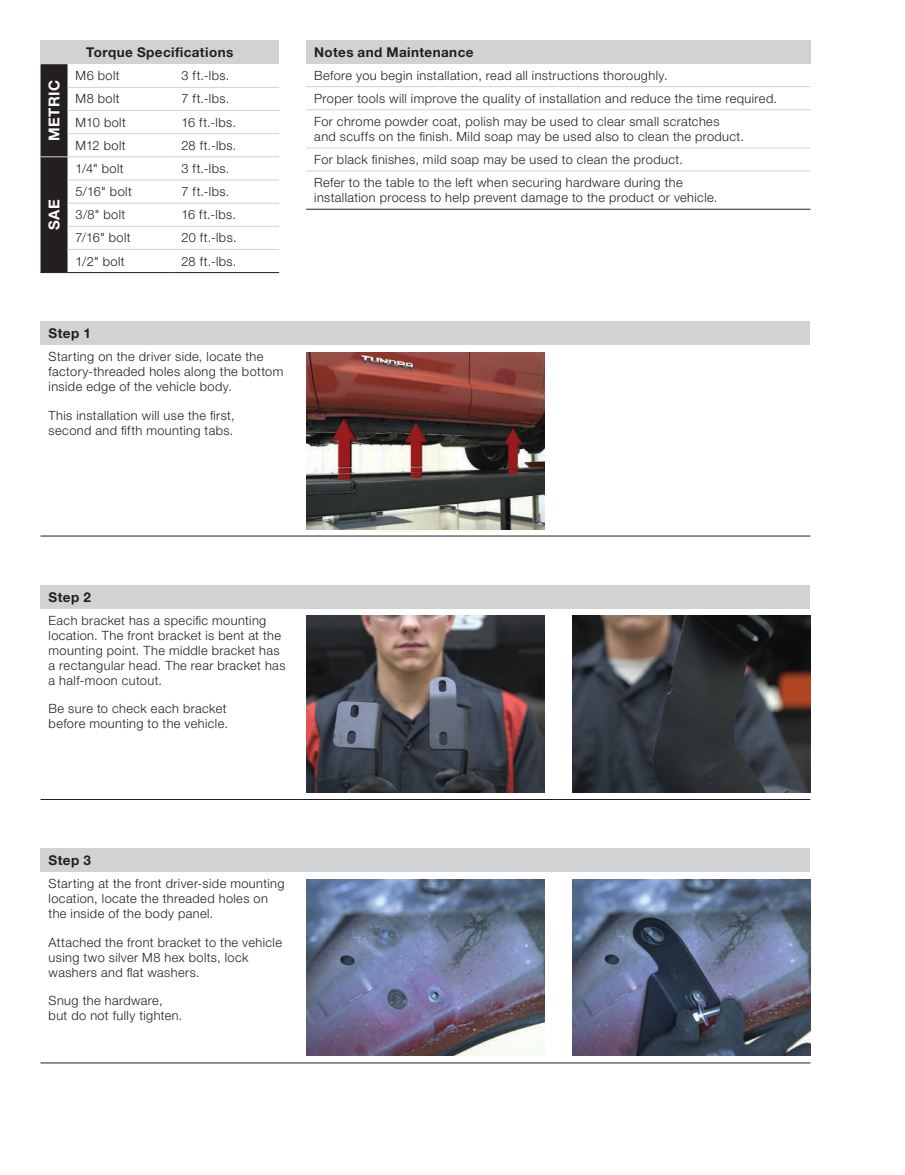
<style>
.page{position:relative;width:905px;height:1175px;background:#fff}
.page>*{position:absolute;margin:0;border:0;box-sizing:border-box;transform-origin:0 0}
.t1{font:700 15px "Helvetica Neue LT Std";letter-spacing:.02em;color:#fff}
.t2{font:700 13.5px "Helvetica Neue LT Std";letter-spacing:.03em;color:#231f20}
.t3{font:300 12.75px/15px "Helvetica Neue LT Std";letter-spacing:.03em;color:#231f20}
</style>
<div class="page">
<div style="left:40px;top:321px;width:770px;height:24px;background:#d1d2d4"></div>
<hr style="left:40px;top:535px;width:257px;height:1px;background:#231f20">
<hr style="left:297px;top:535px;width:257px;height:1px;background:#231f20">
<hr style="left:554px;top:535px;width:256px;height:1px;background:#231f20">
<img style="left:306px;top:352px;width:239px;height:177px">
<div style="left:40px;top:585px;width:770px;height:23px;background:#d1d2d4"></div>
<hr style="left:40px;top:799px;width:257px;height:1px;background:#231f20">
<hr style="left:297px;top:799px;width:257px;height:1px;background:#231f20">
<hr style="left:554px;top:799px;width:256px;height:1px;background:#231f20">
<img style="left:306px;top:615px;width:239px;height:177px">
<img style="left:572px;top:615px;width:238px;height:177px">
<div style="left:40px;top:848px;width:770px;height:24px;background:#d1d2d4"></div>
<hr style="left:40px;top:1062px;width:257px;height:1px;background:#231f20">
<hr style="left:297px;top:1062px;width:257px;height:1px;background:#231f20">
<hr style="left:554px;top:1062px;width:256px;height:1px;background:#231f20">
<img style="left:306px;top:879px;width:239px;height:176px">
<img style="left:572px;top:879px;width:238px;height:176px">
<div style="left:306px;top:40px;width:504px;height:24px;background:#d1d2d4"></div>
<hr style="left:306px;top:86px;width:504px;height:1px;background:#d1d2d4">
<hr style="left:306px;top:109px;width:504px;height:1px;background:#d1d2d4">
<hr style="left:306px;top:147px;width:504px;height:1px;background:#d1d2d4">
<hr style="left:306px;top:171px;width:504px;height:1px;background:#d1d2d4">
<hr style="left:306px;top:209px;width:504px;height:1px;background:#231f20">
<div style="left:40px;top:40px;width:239px;height:24px;background:#d1d2d4"></div>
<hr style="left:68px;top:156px;width:105px;height:1px;background:#d1d2d4">
<hr style="left:173px;top:156px;width:106px;height:1px;background:#d1d2d4">
<hr style="left:68px;top:87px;width:105px;height:1px;background:#d1d2d4">
<hr style="left:173px;top:87px;width:106px;height:1px;background:#d1d2d4">
<hr style="left:68px;top:180px;width:105px;height:1px;background:#d1d2d4">
<hr style="left:173px;top:180px;width:106px;height:1px;background:#d1d2d4">
<hr style="left:68px;top:110px;width:105px;height:1px;background:#d1d2d4">
<hr style="left:173px;top:110px;width:106px;height:1px;background:#d1d2d4">
<hr style="left:68px;top:203px;width:105px;height:1px;background:#d1d2d4">
<hr style="left:173px;top:203px;width:106px;height:1px;background:#d1d2d4">
<hr style="left:68px;top:133px;width:105px;height:1px;background:#d1d2d4">
<hr style="left:173px;top:133px;width:106px;height:1px;background:#d1d2d4">
<hr style="left:68px;top:226px;width:105px;height:1px;background:#d1d2d4">
<hr style="left:173px;top:226px;width:106px;height:1px;background:#d1d2d4">
<hr style="left:68px;top:249px;width:105px;height:1px;background:#d1d2d4">
<hr style="left:173px;top:249px;width:106px;height:1px;background:#d1d2d4">
<svg style="left:40px;top:64px;width:28px;height:209px"></svg>
<hr style="left:68px;top:272px;width:105px;height:1px;background:#231f20">
<hr style="left:173px;top:272px;width:106px;height:1px;background:#231f20">
<p class="t1" style="left:45px;top:141px;width:62px;rotate:-90deg">METRIC</p>
<p class="t1" style="left:45px;top:230px;width:32px;rotate:-90deg">SAE</p>
<p class="t2" style="left:86px;top:44px;width:148px">Torque Specifications</p>
<p class="t3" style="left:76px;top:68px;width:46px">M6 bolt</p>
<p class="t3" style="left:181px;top:68px;width:49px">3 ft.-lbs.</p>
<p class="t3" style="left:76px;top:91px;width:46px">M8 bolt</p>
<p class="t3" style="left:181px;top:91px;width:49px">7 ft.-lbs.</p>
<p class="t3" style="left:76px;top:114px;width:52px">M10 bolt</p>
<p class="t3" style="left:181px;top:114px;width:56px">16 ft.-lbs.</p>
<p class="t3" style="left:76px;top:137px;width:51px">M12 bolt</p>
<p class="t3" style="left:181px;top:137px;width:57px">28 ft.-lbs.</p>
<p class="t3" style="left:76px;top:161px;width:50px">1/4" bolt</p>
<p class="t3" style="left:181px;top:161px;width:49px">3 ft.-lbs.</p>
<p class="t3" style="left:76px;top:184px;width:58px">5/16" bolt</p>
<p class="t3" style="left:181px;top:184px;width:49px">7 ft.-lbs.</p>
<p class="t3" style="left:76px;top:207px;width:51px">3/8" bolt</p>
<p class="t3" style="left:181px;top:207px;width:56px">16 ft.-lbs.</p>
<p class="t3" style="left:76px;top:230px;width:57px">7/16" bolt</p>
<p class="t3" style="left:181px;top:230px;width:57px">20 ft.-lbs.</p>
<p class="t3" style="left:76px;top:253px;width:50px">1/2" bolt</p>
<p class="t3" style="left:181px;top:253px;width:57px">28 ft.-lbs.</p>
<p class="t2" style="left:49px;top:325px;width:44px">Step 1</p>
<p class="t3" style="left:49px;top:349px;width:236px">Starting on the driver side, locate the factory-threaded holes along the bottom inside edge of the vehicle body.</p>
<p class="t3" style="left:49px;top:407px;width:187px">This installation will use the first, second and fifth mounting tabs.</p>
<p class="t2" style="left:314px;top:44px;width:161px">Notes and Maintenance</p>
<p class="t3" style="left:314px;top:63px;width:464px;line-height:23.1px">Before you begin installation, read all instructions thoroughly.<br>Proper tools will improve the quality of installation and reduce the time required.<br>For chrome powder coat, polish may be used to clear small scratches</p>
<p class="t3" style="left:314px;top:124px;width:431px;line-height:23.1px">and scuffs on the finish. Mild soap may be used also to clean the product.<br>For black finishes, mild soap may be used to clean the product.<br>Refer to the table to the left when securing hardware during the</p>
<p class="t3" style="left:314px;top:190px;width:404px">installation process to help prevent damage to the product or vehicle.</p>
<p class="t2" style="left:49px;top:588px;width:44px">Step 2</p>
<p class="t3" style="left:49px;top:612px;width:238px">Each bracket has a specific mounting location. The front bracket is bent at the mounting point. The middle bracket has a rectangular head. The rear bracket has a half-moon cutout.</p>
<p class="t3" style="left:49px;top:701px;width:181px">Be sure to check each bracket before mounting to the vehicle.</p>
<p class="t2" style="left:49px;top:852px;width:44px">Step 3</p>
<p class="t3" style="left:49px;top:876px;width:237px">Starting at the front driver-side mounting location, locate the threaded holes on the inside of the body panel.</p>
<p class="t3" style="left:49px;top:934px;width:235px">Attached the front bracket to the vehicle using two silver M8 hex bolts, lock washers and flat washers.</p>
<p class="t3" style="left:49px;top:993px;width:135px">Snug the hardware, but do not fully tighten.</p>
</div>
